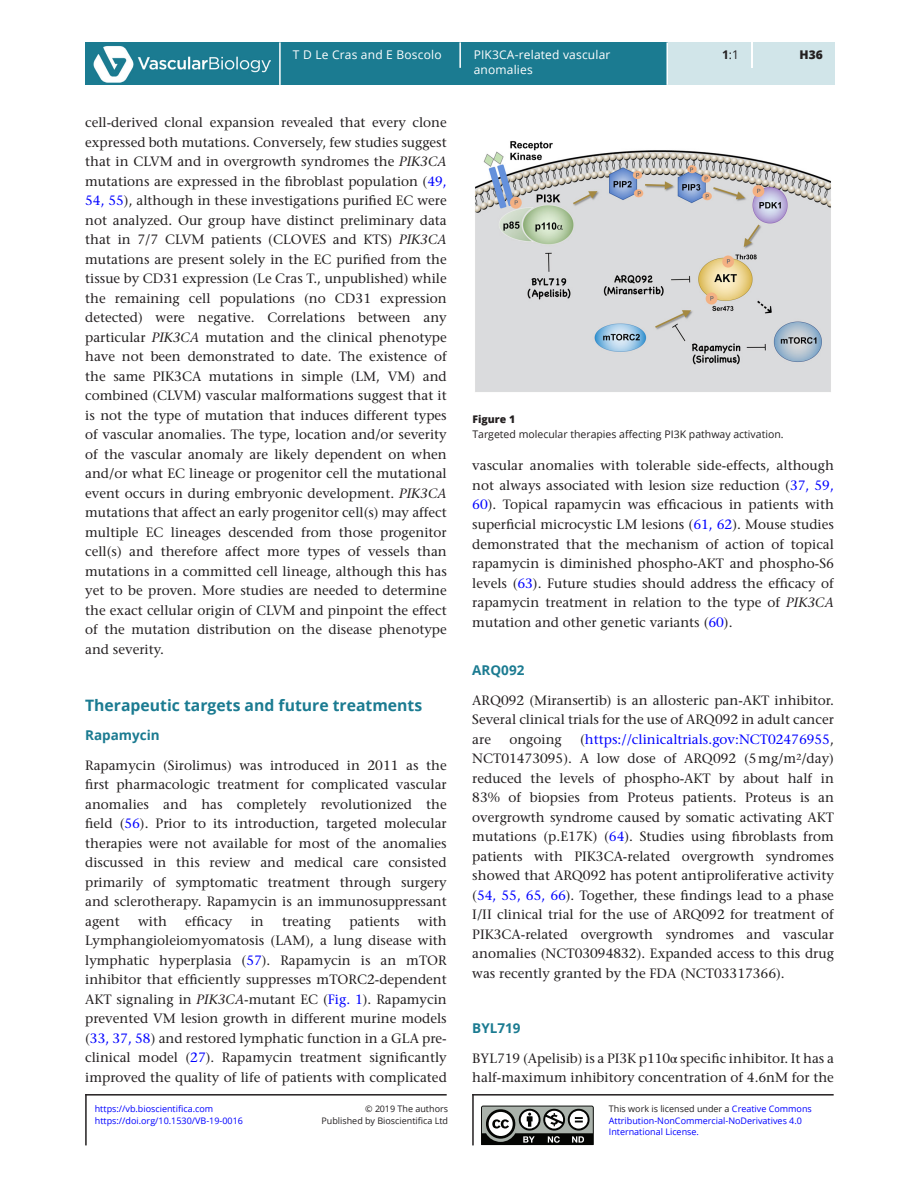
<style>
.page{position:relative;width:919px;height:1187px;background:#fff}
.page>*{position:absolute;margin:0;border:0;box-sizing:border-box;transform-origin:0 0}
.t1{font:700 15.75px "Open Sans";color:#1b7b91}
.TXT{font:500 13.5px/19.5px "Stone Serif Std";color:#231f20;text-align:justify}
.H2-H1{font:700 13.5px "Open Sans";color:#1b7b91}
.t2{font:12px/14.7px "Open Sans";letter-spacing:.015em;color:#fff}
.t3{font:12px "Open Sans";color:#231f20}
.t4{font:800 12px "Open Sans";color:#231f20}
.FC{font:10.5px "Open Sans";color:#231f20}
.FC-2{font:800 10.5px "Open Sans";color:#231f20}
.t5{font:9px/11.1px "Open Sans";color:#00f}
.t6{font:9px/11.9px "Open Sans";color:#231f20;text-align:right}
.s1{font-weight:700}
.s2{font-style:italic}
.s3{color:#00f}
.s4{font-family:"STIX General";font-weight:400}
.s5{color:#231f20}
</style>
<div class="page">
<div style="left:85px;top:42px;width:749px;height:43px;background:#1b7b91"></div>
<hr style="left:666px;top:42px;width:2px;height:43px;background:#fff">
<hr style="left:279px;top:42px;width:1px;height:43px;background:#fff">
<hr style="left:459px;top:42px;width:2px;height:26px;background:#fff">
<div style="left:668px;top:42px;width:166px;height:43px;background:#d1e5e9"></div>
<hr style="left:750px;top:43px;width:2px;height:25px;background:#fff">
<img style="left:93px;top:46px;width:177px;height:37px">
<img style="left:475px;top:141px;width:356px;height:251px">
<svg style="left:481px;top:1105px;width:113px;height:40px"></svg>
<hr style="left:85px;top:1093px;width:361px;height:2px;background:#231f20">
<hr style="left:472px;top:1093px;width:361px;height:2px;background:#231f20">
<hr style="left:472px;top:1093px;width:1px;height:52px;background:#231f20">
<hr style="left:85px;top:1093px;width:2px;height:52px;background:#231f20">
<p class="t2" style="left:293px;top:47px;width:150px">T D Le Cras and E Boscolo</p>
<p class="t2" style="left:473px;top:47px;width:138px">PIK3CA-related vascular anomalies</p>
<p class="t3" style="left:722px;top:47px;width:18px"><span class="s1">1</span>:1</p>
<p class="t4" style="left:799px;top:46px;width:25px">H36</p>
<p class="TXT" style="left:85px;top:113px;width:363px">cell-derived clonal expansion revealed that every clone expressed both mutations. Conversely, few studies suggest that in CLVM and in overgrowth syndromes the <span class="s2">PIK3CA </span>mutations are expressed in the fibroblast population (<span class="s3">49, 54, 55</span>), although in these investigations purified EC were not analyzed. Our group have distinct preliminary data that in 7/7 CLVM patients (CLOVES and KTS) <span class="s2">PIK3CA </span>mutations are present solely in the EC purified from the tissue by CD31 expression (Le Cras T., unpublished) while the remaining cell populations (no CD31 expression detected) were negative. Correlations between any particular <span class="s2">PIK3CA</span> mutation and the clinical phenotype have not been demonstrated to date. The existence of the same PIK3CA mutations in simple (LM, VM) and combined (CLVM) vascular malformations suggest that it is not the type of mutation that induces different types of vascular anomalies. The type, location and/or severity of the vascular anomaly are likely dependent on when and/or what EC lineage or progenitor cell the mutational event occurs in during embryonic development. <span class="s2">PIK3CA </span>mutations that affect an early progenitor cell(s) may affect multiple EC lineages descended from those progenitor cell(s) and therefore affect more types of vessels than mutations in a committed cell lineage, although this has yet to be proven. More studies are needed to determine the exact cellular origin of CLVM and pinpoint the effect of the mutation distribution on the disease phenotype and severity.</p>
<h1 class="t1" style="left:85px;top:694px;width:338px">Therapeutic targets and future treatments</h1>
<p class="H2-H1" style="left:85px;top:726px;width:76px">Rapamycin</p>
<p class="TXT" style="left:85px;top:755px;width:363px">Rapamycin (Sirolimus) was introduced in 2011 as the first pharmacologic treatment for complicated vascular anomalies and has completely revolutionized the field (<span class="s3">56</span>). Prior to its introduction, targeted molecular therapies were not available for most of the anomalies discussed in this review and medical care consisted primarily of symptomatic treatment through surgery and sclerotherapy. Rapamycin is an immunosuppressant agent</p>
<p class="TXT" style="left:138px;top:911px;width:30px">with</p>
<p class="TXT" style="left:185px;top:911px;width:49px">efficacy</p>
<p class="TXT" style="left:251px;top:911px;width:15px">in</p>
<p class="TXT" style="left:282px;top:911px;width:51px">treating</p>
<p class="TXT" style="left:349px;top:911px;width:52px">patients</p>
<p class="TXT" style="left:85px;top:911px;width:363px;text-indent:333px">with Lymphangioleiomyomatosis (LAM), a lung disease with lymphatic hyperplasia (<span class="s3">57</span>). Rapamycin is an mTOR inhibitor that efficiently suppresses mTORC2-dependent AKT signaling in <span class="s2">PIK3CA</span>-mutant EC (<span class="s3">Fig. 1</span>). Rapamycin prevented VM lesion growth in different murine models (<span class="s3">33, 37, 58</span>) and restored lymphatic function in a GLA pre&shy;clinical model (<span class="s3">27</span>). Rapamycin treatment significantly improved the quality of life of patients with complicated</p>
<p class="t5" style="left:95px;top:1103px;width:120px">https://vb.bioscientifica.com</p>
<p class="t6" style="left:321px;top:1102px;width:128px">© 2019 The authors<br>Published by Bioscientifica Ltd</p>
<p class="t5" style="left:95px;top:1114px;width:150px">https://doi.org/10.1530/VB-19-0016</p>
<p class="FC-2" style="left:472px;top:411px;width:44px">Figure 1</p>
<p class="FC" style="left:472px;top:427px;width:313px">Targeted molecular therapies affecting PI3K pathway activation.</p>
<p class="TXT" style="left:472px;top:456px;width:363px">vascular anomalies with tolerable side-effects, although not always associated with lesion size reduction (<span class="s3">37, 59, 60</span>). Topical rapamycin was efficacious in patients with superficial microcystic LM lesions (<span class="s3">61, 62</span>). Mouse studies demonstrated that the mechanism of action of topical rapamycin is diminished phospho-AKT and phospho-S6 levels (<span class="s3">63</span>). Future studies should address the efficacy of rapamycin treatment in relation to the type of <span class="s2">PIK3CA </span>mutation and other genetic variants (<span class="s3">60</span>).</p>
<h2 class="H2-H1" style="left:472px;top:661px;width:54px">ARQ092</h2>
<p class="TXT" style="left:472px;top:690px;width:363px">ARQ092 (Miransertib) is an allosteric pan-AKT inhibitor.<br>Several clinical trials for the use of ARQ092 in adult cancer are</p>
<p class="TXT" style="left:472px;top:729px;width:363px;text-indent:108px">(<span class="s3">https://clinicaltrials.gov:NCT02476955</span>, NCT01473095). A low dose of ARQ092 (5mg/m<sup>2</sup>/day) reduced the levels of phospho-AKT by about half in 83% of biopsies from Proteus patients. Proteus is an overgrowth syndrome caused by somatic activating AKT mutations (p.E17K) (<span class="s3">64</span>). Studies using fibroblasts from patients with PIK3CA-related overgrowth syndromes showed that ARQ092 has potent antiproliferative activity (<span class="s3">54, 55, 65, 66</span>). Together, these findings lead to a phase I/II clinical trial for the use of ARQ092 for treatment of PIK3CA-related overgrowth syndromes and vascular anomalies (NCT03094832). Expanded access to this drug was recently granted by the FDA (NCT03317366).</p>
<p class="TXT" style="left:509px;top:729px;width:54px">ongoing</p>
<h2 class="H2-H1" style="left:472px;top:1018px;width:50px">BYL719</h2>
<p class="TXT" style="left:472px;top:1048px;width:363px">BYL719 (Apelisib) is a PI3K p110<span class="s4">α</span> specific inhibitor. It has a half-maximum inhibitory concentration of 4.6nM for the</p>
<p class="t5" style="left:608px;top:1103px;width:204px"><span class="s5">This work is licensed under a</span> Creative Commons<br>Attribution-NonCommercial-NoDerivatives 4.0<br>International License.</p>
</div>
